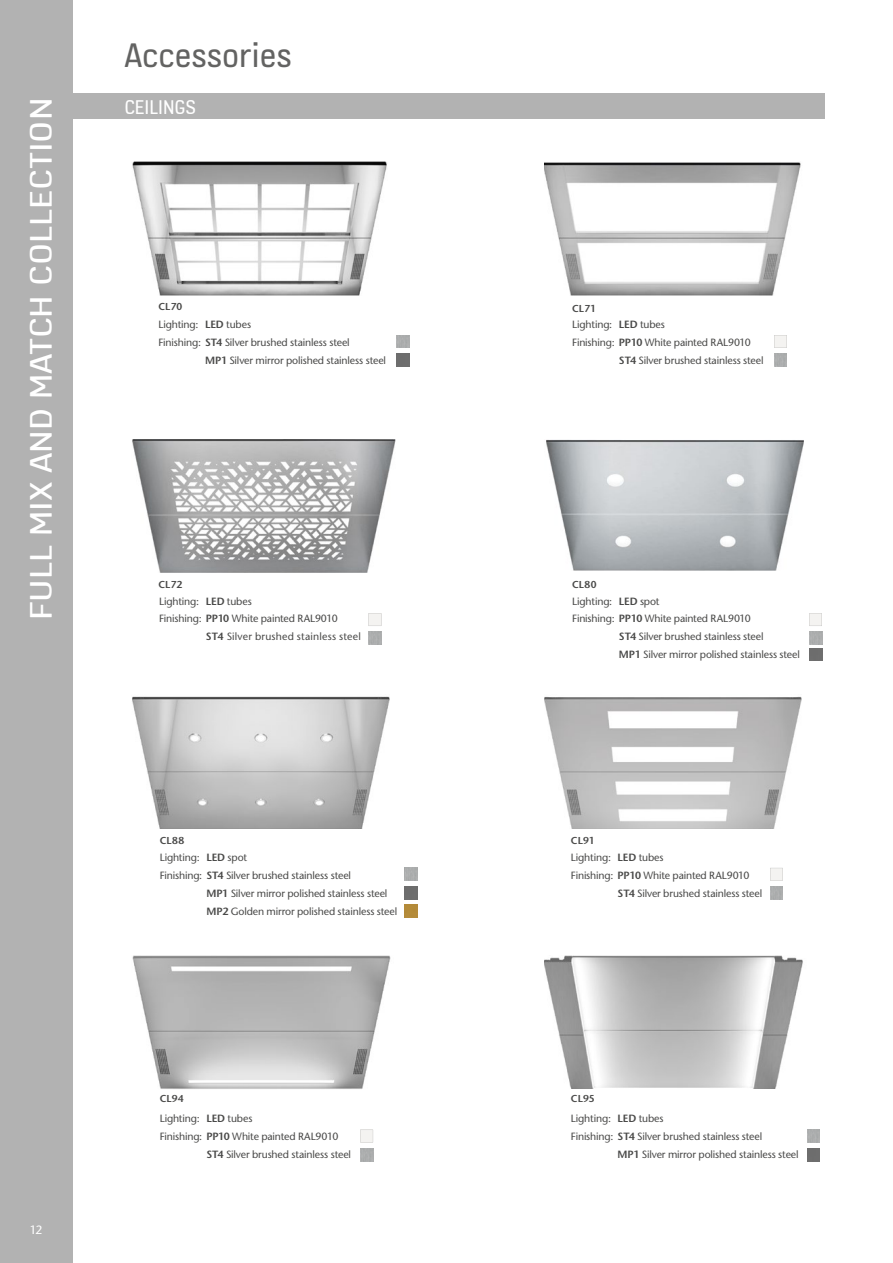
<style>
.page{position:relative;width:893px;height:1263px;background:#fff}
.page>*{position:absolute;margin:0;border:0;box-sizing:border-box;transform-origin:0 0}
.t1{font:36px "KONE Information v 13";color:#636362}
.t2{font:33px "KONE Information v 13";color:#fff;scale:1.25 1}
.t3{font:21px "KONE Information v 13";color:#fff}
.t4{font:12px "Stone Sans";color:#fff}
.t5{font:10.5px "Stone Sans";letter-spacing:-.015em;color:#494948}
.t6{font:10.5px "Stone Sans";letter-spacing:.02em;color:#494948}
.t7{font:600 10.05px "Stone Sans";letter-spacing:.015em;color:#494948}
.s1{font-weight:600}
.s2{color:#7b7b7a}
</style>
<div class="page">
<div style="left:62px;top:94px;width:763px;height:25px;background:#b2b2b2"></div>
<div style="left:0;top:0;width:72px;height:1263px;background:#b2b2b2"></div>
<svg style="left:396px;top:335px;width:13px;height:13px"></svg>
<svg style="left:396px;top:354px;width:13px;height:12px"></svg>
<img style="left:132px;top:162px;width:255px;height:133px">
<svg style="left:405px;top:868px;width:13px;height:13px"></svg>
<svg style="left:405px;top:887px;width:13px;height:12px"></svg>
<svg style="left:405px;top:905px;width:13px;height:12px"></svg>
<img style="left:132px;top:696px;width:258px;height:132px">
<svg style="left:774px;top:335px;width:13px;height:13px"></svg>
<svg style="left:774px;top:354px;width:13px;height:12px"></svg>
<img style="left:544px;top:162px;width:257px;height:133px">
<svg style="left:770px;top:868px;width:13px;height:13px"></svg>
<svg style="left:770px;top:887px;width:13px;height:12px"></svg>
<img style="left:544px;top:696px;width:258px;height:132px">
<svg style="left:807px;top:1130px;width:13px;height:12px"></svg>
<svg style="left:807px;top:1149px;width:13px;height:13px"></svg>
<img style="left:544px;top:955px;width:259px;height:133px">
<img style="left:132px;top:955px;width:259px;height:134px">
<svg style="left:360px;top:1130px;width:13px;height:12px"></svg>
<svg style="left:360px;top:1149px;width:13px;height:13px"></svg>
<img style="left:132px;top:439px;width:264px;height:133px">
<img style="left:546px;top:439px;width:258px;height:132px">
<svg style="left:369px;top:613px;width:12px;height:31px"></svg>
<svg style="left:809px;top:613px;width:13px;height:48px"></svg>
<h2 class="t2" style="left:19px;top:620px;width:419px;rotate:-90deg">FULL MIX AND MATCH COLLECTION</h2>
<h1 class="t1" style="left:124px;top:31px;width:169px">Accessories</h1>
<h3 class="t3" style="left:124px;top:93px;width:73px">CEILINGS</h3>
<p class="t7" style="left:158px;top:301px;width:25px">CL70</p>
<p class="t5" style="left:158px;top:318px;width:94px">Lighting: <span class="s1">LED</span> tubes</p>
<p class="t5" style="left:158px;top:336px;width:193px">Finishing: <span class="s1">ST4</span> Silver brushed stainless steel</p>
<p class="t5" style="left:205px;top:353px;width:182px"><span class="s1">MP1</span> Silver mirror polished stainless steel</p>
<p class="t7" style="left:158px;top:578px;width:25px">CL72</p>
<p class="t5" style="left:159px;top:595px;width:94px">Lighting: <span class="s1">LED</span> tubes</p>
<p class="t5" style="left:159px;top:612px;width:180px">Finishing: <span class="s1">PP10</span> White painted RAL9010</p>
<p class="t6" style="left:206px;top:630px;width:157px"><span class="s1">ST4</span> Silver brushed stainless steel</p>
<p class="t4" style="left:30px;top:1223px;width:31px">12 <span class="s2">12</span></p>
<p class="t7" style="left:160px;top:834px;width:26px">CL88</p>
<p class="t5" style="left:160px;top:851px;width:89px">Lighting: <span class="s1">LED</span> spot</p>
<p class="t5" style="left:160px;top:869px;width:193px">Finishing: <span class="s1">ST4</span> Silver brushed stainless steel</p>
<p class="t5" style="left:206px;top:887px;width:182px"><span class="s1">MP1</span> Silver mirror polished stainless steel</p>
<p class="t5" style="left:206px;top:904px;width:192px"><span class="s1">MP2</span> Golden mirror polished stainless steel</p>
<p class="t7" style="left:160px;top:1092px;width:25px">CL94</p>
<p class="t5" style="left:160px;top:1112px;width:94px">Lighting: <span class="s1">LED</span> tubes</p>
<p class="t5" style="left:160px;top:1130px;width:180px">Finishing: <span class="s1">PP10</span> White painted RAL9010</p>
<p class="t5" style="left:206px;top:1147px;width:146px"><span class="s1">ST4</span> Silver brushed stainless steel</p>
<p class="t7" style="left:572px;top:302px;width:25px">CL71</p>
<p class="t5" style="left:572px;top:318px;width:94px">Lighting: <span class="s1">LED</span> tubes</p>
<p class="t5" style="left:572px;top:336px;width:180px">Finishing: <span class="s1">PP10</span> White painted RAL9010</p>
<p class="t5" style="left:619px;top:353px;width:146px"><span class="s1">ST4</span> Silver brushed stainless steel</p>
<p class="t7" style="left:572px;top:578px;width:26px">CL80</p>
<p class="t5" style="left:572px;top:595px;width:89px">Lighting: <span class="s1">LED</span> spot</p>
<p class="t5" style="left:572px;top:612px;width:180px">Finishing: <span class="s1">PP10</span> White painted RAL9010</p>
<p class="t5" style="left:619px;top:630px;width:146px"><span class="s1">ST4</span> Silver brushed stainless steel</p>
<p class="t5" style="left:619px;top:648px;width:182px"><span class="s1">MP1</span> Silver mirror polished stainless steel</p>
<p class="t7" style="left:571px;top:834px;width:25px">CL91</p>
<p class="t5" style="left:571px;top:851px;width:94px">Lighting: <span class="s1">LED</span> tubes</p>
<p class="t5" style="left:571px;top:869px;width:180px">Finishing: <span class="s1">PP10</span> White painted RAL9010</p>
<p class="t5" style="left:618px;top:887px;width:146px"><span class="s1">ST4</span> Silver brushed stainless steel</p>
<p class="t7" style="left:571px;top:1092px;width:25px">CL95</p>
<p class="t5" style="left:571px;top:1112px;width:94px">Lighting: <span class="s1">LED</span> tubes</p>
<p class="t5" style="left:571px;top:1130px;width:193px">Finishing: <span class="s1">ST4</span> Silver brushed stainless steel</p>
<p class="t5" style="left:618px;top:1147px;width:182px"><span class="s1">MP1</span> Silver mirror polished stainless steel</p>
</div>
